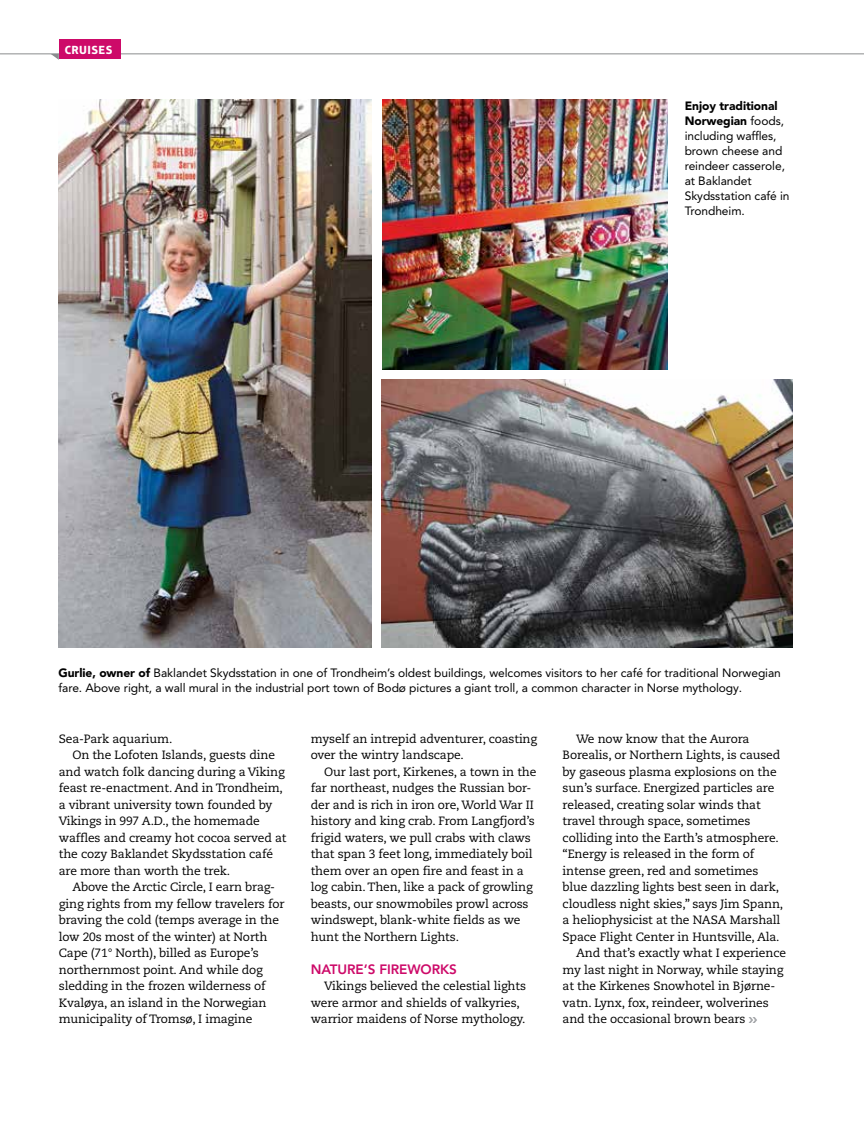
<style>
.page{position:relative;width:864px;height:1134px;background:#fff}
.page>*{position:absolute;margin:0;border:0;box-sizing:border-box;transform-origin:0 0}
.t1{font:800 13.5px "Avenir LT Pro";letter-spacing:-.005em;color:#cd0a69}
.t2{font:12px/16.5px "Caecilia LT Std";letter-spacing:-.01em;color:#000}
.t3{font:12px/15px "Avenir LT Pro";letter-spacing:-.005em;color:#000}
.t4{font:700 12px "Aptifer Sans LT Pro";letter-spacing:.035em;color:#fff}
.s1{font-weight:900}
</style>
<div class="page">
<svg style="left:52px;top:55px;width:7px;height:5px"></svg>
<hr style="left:0;top:54px;width:864px;height:1px;background:#8a8c8e">
<div style="left:59px;top:40px;width:62px;height:19px;background:#cd0a69"></div>
<img style="left:382px;top:99px;width:285px;height:271px">
<img style="left:382px;top:380px;width:411px;height:268px">
<img style="left:59px;top:99px;width:312px;height:549px">
<svg style="left:749px;top:1017px;width:8px;height:6px"></svg>
<p class="t4" style="left:65px;top:43px;width:49px">CRUISES</p>
<p class="t3" style="left:685px;top:98px;width:106px"><span class="s1">Enjoy traditional<br>Norwegian</span> foods, including waffles, brown cheese and reindeer casserole, at Baklandet<br>Skydsstation café in<br>Trondheim.</p>
<p class="t3" style="left:59px;top:665px;width:724px"><span class="s1">Gurlie, owner of</span> Baklandet Skydsstation in one of Trondheim’s oldest buildings, welcomes visitors to her café for traditional Norwegian fare. Above right, a wall mural in the industrial port town of Bodø pictures a giant troll, a common character in Norse mythology.</p>
<p class="t2" style="left:59px;top:730px;width:115px">Sea-Park aquarium.</p>
<p class="t2" style="left:72px;top:747px;width:204px">On the Lofoten Islands, guests dine</p>
<p class="t2" style="left:59px;top:763px;width:227px">and watch folk dancing during a Viking</p>
<p class="t2" style="left:59px;top:780px;width:226px">feast re-enactment. And in Trondheim,</p>
<p class="t2" style="left:59px;top:796px;width:215px">a vibrant university town founded by</p>
<p class="t2" style="left:59px;top:813px;width:203px">Vikings in 997 A.D., the homemade</p>
<p class="t2" style="left:59px;top:829px;width:229px">waffles and creamy hot cocoa served at</p>
<p class="t2" style="left:59px;top:846px;width:216px">the cozy Baklandet Skydsstation café</p>
<p class="t2" style="left:59px;top:862px;width:173px">are more than worth the trek.</p>
<p class="t2" style="left:72px;top:879px;width:204px">Above the Arctic Circle, I earn brag-</p>
<p class="t2" style="left:59px;top:895px;width:227px">ging rights from my fellow travelers for</p>
<p class="t2" style="left:59px;top:912px;width:222px">braving the cold (temps average in the</p>
<p class="t2" style="left:59px;top:928px;width:210px">low 20s most of the winter) at North</p>
<p class="t2" style="left:59px;top:945px;width:201px">Cape (71° North), billed as Europe’s</p>
<p class="t2" style="left:59px;top:961px;width:205px">northernmost point. And while dog</p>
<p class="t2" style="left:59px;top:978px;width:208px">sledding in the frozen wilderness of</p>
<p class="t2" style="left:59px;top:994px;width:209px">Kvaløya, an island in the Norwegian</p>
<p class="t2" style="left:59px;top:1011px;width:195px">municipality of Tromsø, I imagine</p>
<p class="t2" style="left:311px;top:730px;width:228px">myself an intrepid adventurer, coasting over the wintry landscape.</p>
<p class="t2" style="left:311px;top:763px;width:227px;text-indent:14px">Our last port, Kirkenes, a town in the far northeast, nudges the Russian bor&shy;der and is rich in iron ore, World War II history and king crab. From Langfjord’s frigid waters, we pull crabs with claws that span 3 feet long, immediately boil them over an open fire and feast in a log cabin. Then, like a pack of growling beasts, our snowmobiles prowl across windswept, blank-white fields as we hunt the Northern Lights.</p>
<p class="t1" style="left:311px;top:961px;width:148px">NATURE’S FIREWORKS</p>
<p class="t2" style="left:311px;top:978px;width:217px;text-indent:14px">Vikings believed the celestial lights were armor and shields of valkyries, warrior maidens of Norse mythology.</p>
<p class="t2" style="left:576px;top:730px;width:175px">We now know that the Aurora</p>
<p class="t2" style="left:563px;top:747px;width:219px">Borealis, or Northern Lights, is caused</p>
<p class="t2" style="left:563px;top:763px;width:216px">by gaseous plasma explosions on the</p>
<p class="t2" style="left:563px;top:780px;width:213px">sun’s surface. Energized particles are</p>
<p class="t2" style="left:563px;top:796px;width:200px">released, creating solar winds that</p>
<p class="t2" style="left:563px;top:813px;width:189px">travel through space, sometimes</p>
<p class="t2" style="left:563px;top:829px;width:218px">colliding into the Earth’s atmosphere.</p>
<p class="t2" style="left:563px;top:846px;width:193px">“Energy is released in the form of</p>
<p class="t2" style="left:563px;top:862px;width:197px">intense green, red and sometimes</p>
<p class="t2" style="left:563px;top:879px;width:218px">blue dazzling lights best seen in dark,</p>
<p class="t2" style="left:563px;top:895px;width:222px">cloudless night skies,” says Jim Spann,</p>
<p class="t2" style="left:563px;top:912px;width:219px">a heliophysicist at the NASA Marshall</p>
<p class="t2" style="left:563px;top:928px;width:219px">Space Flight Center in Huntsville, Ala.</p>
<p class="t2" style="left:576px;top:945px;width:212px">And that’s exactly what I experience</p>
<p class="t2" style="left:563px;top:961px;width:222px">my last night in Norway, while staying</p>
<p class="t2" style="left:563px;top:978px;width:214px">at the Kirkenes Snowhotel in Bjørne-</p>
<p class="t2" style="left:563px;top:994px;width:208px">vatn. Lynx, fox, reindeer, wolverines</p>
<p class="t2" style="left:563px;top:1011px;width:184px">and the occasional brown bears</p>
</div>
